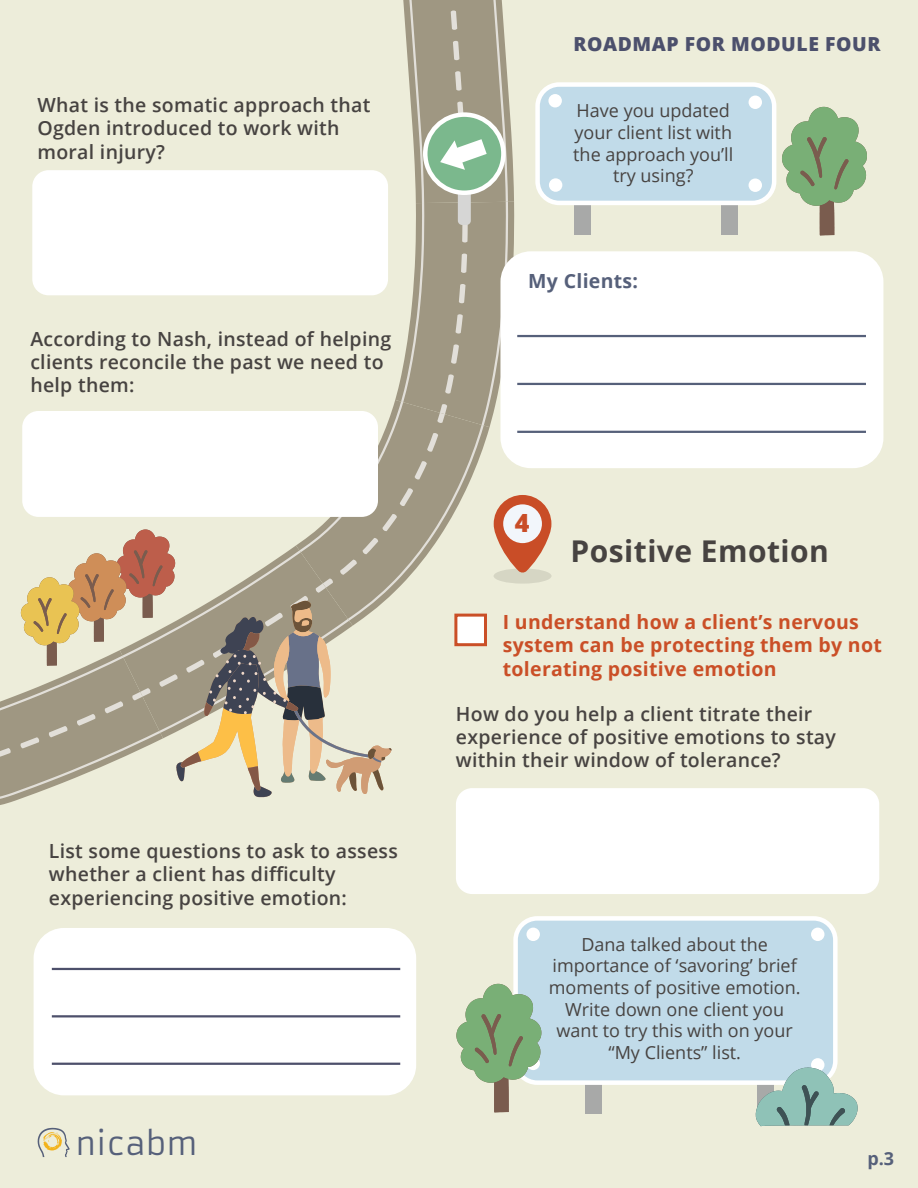
<style>
.page{position:relative;width:918px;height:1188px;background:#fff}
.page>*{position:absolute;margin:0;border:0;box-sizing:border-box;transform-origin:0 0}
.t1{font:31.2px "Armata";color:#56607a}
.t2{font:700 30px "Open Sans";letter-spacing:.015em;color:#474341}
.t3{font:800 25.05px "Open Sans";color:#c94d27}
.t4{font:600 19.5px/23.4px "Open Sans";letter-spacing:.015em;color:#474341}
.t5{font:700 19.5px/23.4px "Open Sans";letter-spacing:.015em;color:#ca4f27}
.t6{font:700 19.5px "Open Sans";letter-spacing:.015em;color:#56607a}
.t7{font:800 19.35px "Open Sans";letter-spacing:.03em;color:#4c506c}
.t8{font:18px/21.6px "Open Sans";color:#474341;text-align:center}
.t9{font:700 18px "Open Sans";color:#56607a}
</style>
<div class="page">
<div style="left:0;top:0;width:918px;height:1187px;background:#ededda"></div>
<svg style="left:38px;top:1128px;width:32px;height:29px"></svg>
<div style="left:34px;top:928px;width:382px;height:167px;background:#fff;border-radius:30px"></div>
<hr style="left:52px;top:968px;width:348px;height:2px;background:#4d506b">
<hr style="left:52px;top:1015px;width:348px;height:2px;background:#4d506b">
<hr style="left:52px;top:1063px;width:348px;height:2px;background:#4d506b">
<div style="left:494px;top:568px;width:58px;height:16px;background:#e2e2cf;border-radius:50%"></div>
<div style="left:574px;top:205px;width:16px;height:30px;background:#a8a9a8"></div>
<div style="left:722px;top:205px;width:16px;height:30px;background:#a8a9a8"></div>
<div style="left:538px;top:85px;width:236px;height:118px;background:#c1dbe9;border-radius:22px"></div>
<div style="left:535px;top:82px;width:241px;height:123px;border:4px solid #fff;border-radius:22px"></div>
<div style="left:548px;top:94px;width:14px;height:13px;background:#fff;border-radius:50%"></div>
<div style="left:549px;top:178px;width:13px;height:14px;background:#fff;border-radius:50%"></div>
<div style="left:749px;top:179px;width:13px;height:13px;background:#fff;border-radius:50%"></div>
<div style="left:749px;top:96px;width:13px;height:13px;background:#fff;border-radius:50%"></div>
<div style="left:586px;top:1084px;width:16px;height:30px;background:#a8a9a8"></div>
<div style="left:516px;top:918px;width:319px;height:165px;background:#c1dbe9;border-radius:22px"></div>
<div style="left:513px;top:916px;width:325px;height:169px;border:4px solid #fff;border-radius:22px"></div>
<div style="left:811px;top:1058px;width:13px;height:14px;background:#fff;border-radius:50%"></div>
<div style="left:811px;top:928px;width:13px;height:13px;background:#fff;border-radius:50%"></div>
<div style="left:526px;top:928px;width:14px;height:13px;background:#fff;border-radius:50%"></div>
<div style="left:456px;top:788px;width:423px;height:106px;background:#fff;border-radius:16px"></div>
<div style="left:500px;top:251px;width:383px;height:217px;background:#fff;border-radius:30px"></div>
<hr style="left:517px;top:335px;width:349px;height:2px;background:#56607a">
<hr style="left:517px;top:383px;width:349px;height:2px;background:#56607a">
<hr style="left:517px;top:431px;width:349px;height:2px;background:#56607a">
<svg style="left:0;top:0;width:551px;height:805px"></svg>
<svg style="left:756px;top:1068px;width:102px;height:58px"></svg>
<svg style="left:456px;top:984px;width:85px;height:128px"></svg>
<svg style="left:782px;top:107px;width:85px;height:128px"></svg>
<p class="t4" style="left:37px;top:93px;width:335px">What is the somatic approach that<br>Ogden introduced to work with moral injury?</p>
<p class="t4" style="left:30px;top:327px;width:362px">According to Nash, instead of helping clients reconcile the past we need to help them:</p>
<p class="t4" style="left:49px;top:839px;width:350px">List some questions to ask to assess whether a client has difficulty experiencing positive emotion:</p>
<h1 class="t1" style="left:75px;top:1124px;width:124px">nicabm</h1>
<p class="t7" style="left:573px;top:29px;width:309px">ROADMAP FOR MODULE FOUR</p>
<p class="t8" style="left:573px;top:100px;width:161px">Have you updated your client list with the approach you’ll try using?</p>
<p class="t6" style="left:528px;top:267px;width:111px">My Clients:</p>
<p class="t3" style="left:515px;top:504px;width:16px">4</p>
<h2 class="t2" style="left:571px;top:529px;width:260px">Positive Emotion</h2>
<p class="t5" style="left:503px;top:610px;width:381px">I understand how a client’s nervous system can be protecting them by not tolerating positive emotion</p>
<p class="t4" style="left:456px;top:701px;width:382px">How do you help a client titrate their experience of positive emotions to stay within their window of tolerance?</p>
<p class="t8" style="left:549px;top:933px;width:253px">Dana talked about the importance of ‘savoring’ brief moments of positive emotion.<br>Write down one client you want to try this with on your “My Clients” list.</p>
<p class="t9" style="left:867px;top:1145px;width:28px">p.3</p>
</div>
